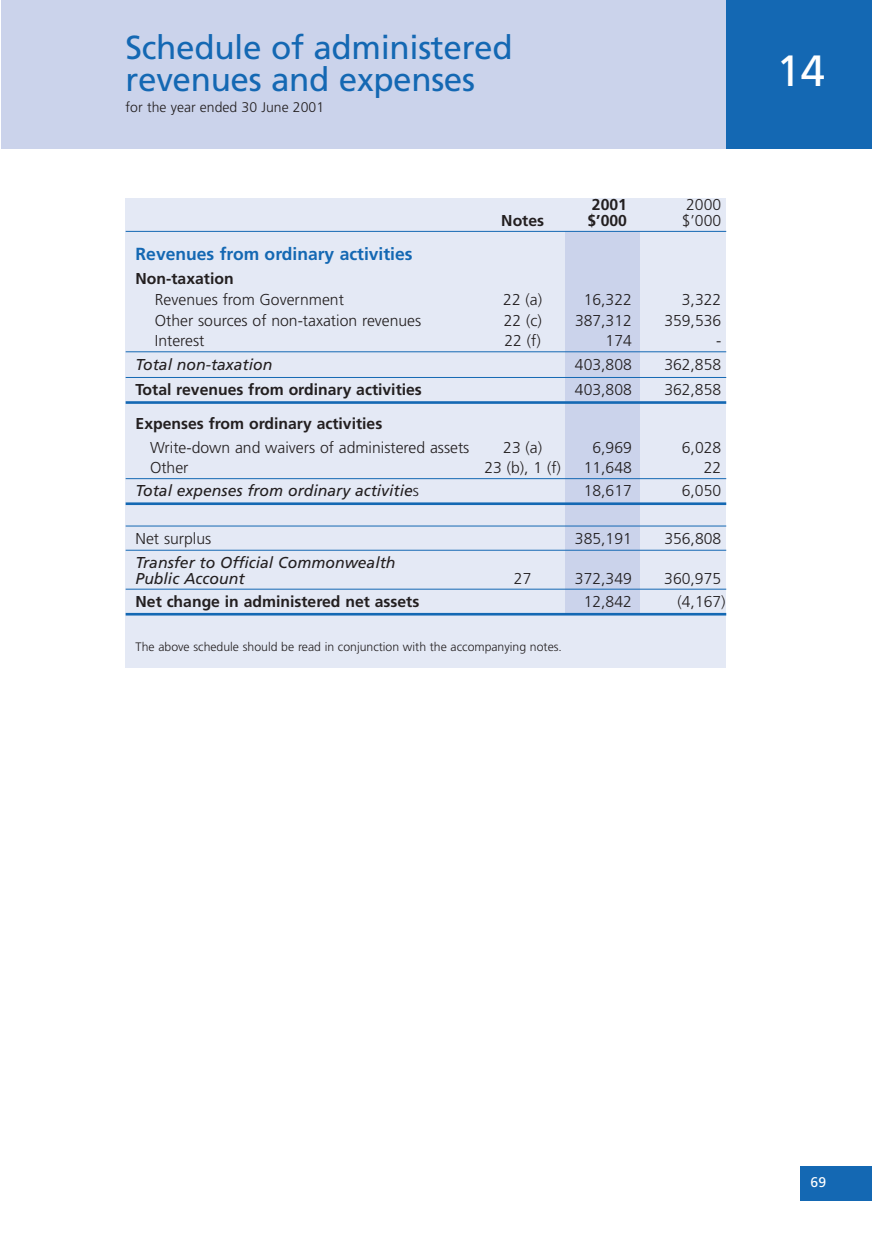
<style>
.page{position:relative;width:872px;height:1239px;background:#fff}
.page>*{position:absolute;margin:0;border:0;box-sizing:border-box;transform-origin:0 0}
.t1{font:43.75px "Frutiger";color:#fff}
.t2{font:33.25px/31.5px "Frutiger";letter-spacing:-.01em;color:#1468b3}
.t3{font:700 17.5px "Frutiger";color:#1468b3}
.t4{font:300 15.75px "Frutiger";color:#231f20}
.t5{font:700 15.75px "Frutiger";color:#231f20}
.t6{font:italic 15.75px/15.8px "Frutiger";color:#231f20}
.t7{font:300 14px "Frutiger";color:#231f20}
.t8{font:14px "Frutiger";color:#fff}
.t9{font:300 12.25px "Frutiger";color:#231f20}
.s1{font-weight:300;font-style:normal}
</style>
<div class="page">
<div style="left:126px;top:198px;width:600px;height:470px;background:#e4e9f5"></div>
<div style="left:564px;top:232px;width:75px;height:382px;background:#cbd3eb"></div>
<div style="left:2px;top:0;width:724px;height:149px;background:#cbd3eb"></div>
<div style="left:800px;top:1166px;width:72px;height:34px;background:#1468b3"></div>
<hr style="left:126px;top:231px;width:600px;height:1px;background:#1468b3">
<hr style="left:126px;top:351px;width:600px;height:1px;background:#1468b3">
<hr style="left:126px;top:377px;width:600px;height:1px;background:#1468b3">
<hr style="left:126px;top:401px;width:600px;height:3px;background:#1468b3">
<hr style="left:126px;top:478px;width:600px;height:1px;background:#1468b3">
<hr style="left:126px;top:502px;width:600px;height:3px;background:#1468b3">
<hr style="left:126px;top:526px;width:600px;height:1px;background:#1468b3">
<hr style="left:126px;top:550px;width:600px;height:1px;background:#1468b3">
<hr style="left:126px;top:589px;width:600px;height:1px;background:#1468b3">
<hr style="left:126px;top:613px;width:600px;height:3px;background:#1468b3">
<div style="left:726px;top:0;width:146px;height:149px;background:#1468b3"></div>
<h2 class="t2" style="left:126px;top:34px;width:388px">Schedule of administered revenues and expenses</h2>
<p class="t7" style="left:126px;top:101px;width:200px">for the year ended 30 June 2001</p>
<p class="t5" style="left:592px;top:198px;width:37px">2001</p>
<p class="t4" style="left:686px;top:198px;width:37px">2000</p>
<p class="t5" style="left:501px;top:214px;width:44px">Notes</p>
<p class="t5" style="left:587px;top:214px;width:41px">$’000</p>
<p class="t4" style="left:681px;top:214px;width:41px">$’000</p>
<p class="t3" style="left:136px;top:247px;width:278px">Revenues from ordinary activities</p>
<p class="t5" style="left:136px;top:272px;width:99px">Non-taxation</p>
<p class="t4" style="left:155px;top:293px;width:190px">Revenues from Government</p>
<p class="t4" style="left:503px;top:293px;width:40px">22 (a)</p>
<p class="t4" style="left:583px;top:293px;width:50px">16,322</p>
<p class="t4" style="left:681px;top:293px;width:41px">3,322</p>
<p class="t4" style="left:155px;top:314px;width:268px">Other sources of non-taxation revenues</p>
<p class="t4" style="left:503px;top:314px;width:40px">22 (c)</p>
<p class="t4" style="left:575px;top:314px;width:58px">387,312</p>
<p class="t4" style="left:664px;top:314px;width:58px">359,536</p>
<p class="t4" style="left:155px;top:335px;width:51px">Interest</p>
<p class="t4" style="left:504px;top:335px;width:38px">22 (f)</p>
<p class="t4" style="left:605px;top:335px;width:28px">174</p>
<p class="t4" style="left:716px;top:335px;width:7px">-</p>
<p class="t6" style="left:136px;top:357px;width:138px">Total non-taxation</p>
<p class="t4" style="left:575px;top:358px;width:58px">403,808</p>
<p class="t4" style="left:664px;top:358px;width:58px">362,858</p>
<p class="t5" style="left:136px;top:383px;width:288px">Total revenues from ordinary activities</p>
<p class="t4" style="left:575px;top:383px;width:58px">403,808</p>
<p class="t4" style="left:664px;top:383px;width:58px">362,858</p>
<p class="t5" style="left:136px;top:418px;width:248px">Expenses from ordinary activities</p>
<p class="t4" style="left:150px;top:441px;width:321px">Write-down and waivers of administered assets</p>
<p class="t4" style="left:503px;top:441px;width:40px">23 (a)</p>
<p class="t4" style="left:592px;top:441px;width:41px">6,969</p>
<p class="t4" style="left:681px;top:441px;width:41px">6,028</p>
<p class="t4" style="left:150px;top:461px;width:40px">Other</p>
<p class="t4" style="left:484px;top:461px;width:78px">23 (b), 1 (f)</p>
<p class="t4" style="left:583px;top:461px;width:50px">11,648</p>
<p class="t4" style="left:703px;top:461px;width:19px">22</p>
<p class="t6" style="left:136px;top:484px;width:285px">Total expenses from ordinary activitie<span class="s1">s</span></p>
<p class="t4" style="left:583px;top:485px;width:50px">18,617</p>
<p class="t4" style="left:681px;top:485px;width:41px">6,050</p>
<p class="t4" style="left:136px;top:532px;width:77px">Net surplus</p>
<p class="t4" style="left:575px;top:532px;width:58px">385,191</p>
<p class="t4" style="left:664px;top:532px;width:58px">356,808</p>
<p class="t6" style="left:136px;top:556px;width:261px">Transfer to Official Commonwealth<br>Public Account</p>
<p class="t4" style="left:514px;top:572px;width:19px">27</p>
<p class="t4" style="left:575px;top:572px;width:58px">372,349</p>
<p class="t4" style="left:664px;top:572px;width:58px">360,975</p>
<p class="t5" style="left:136px;top:595px;width:285px">Net change in administered net assets</p>
<p class="t4" style="left:583px;top:595px;width:50px">12,842</p>
<p class="t4" style="left:677px;top:595px;width:50px">(4,167)</p>
<p class="t9" style="left:136px;top:642px;width:428px">The above schedule should be read in conjunction with the accompanying notes.</p>
<h1 class="t1" style="left:776px;top:53px;width:50px">14</h1>
<p class="t8" style="left:810px;top:1176px;width:17px">69</p>
</div>
